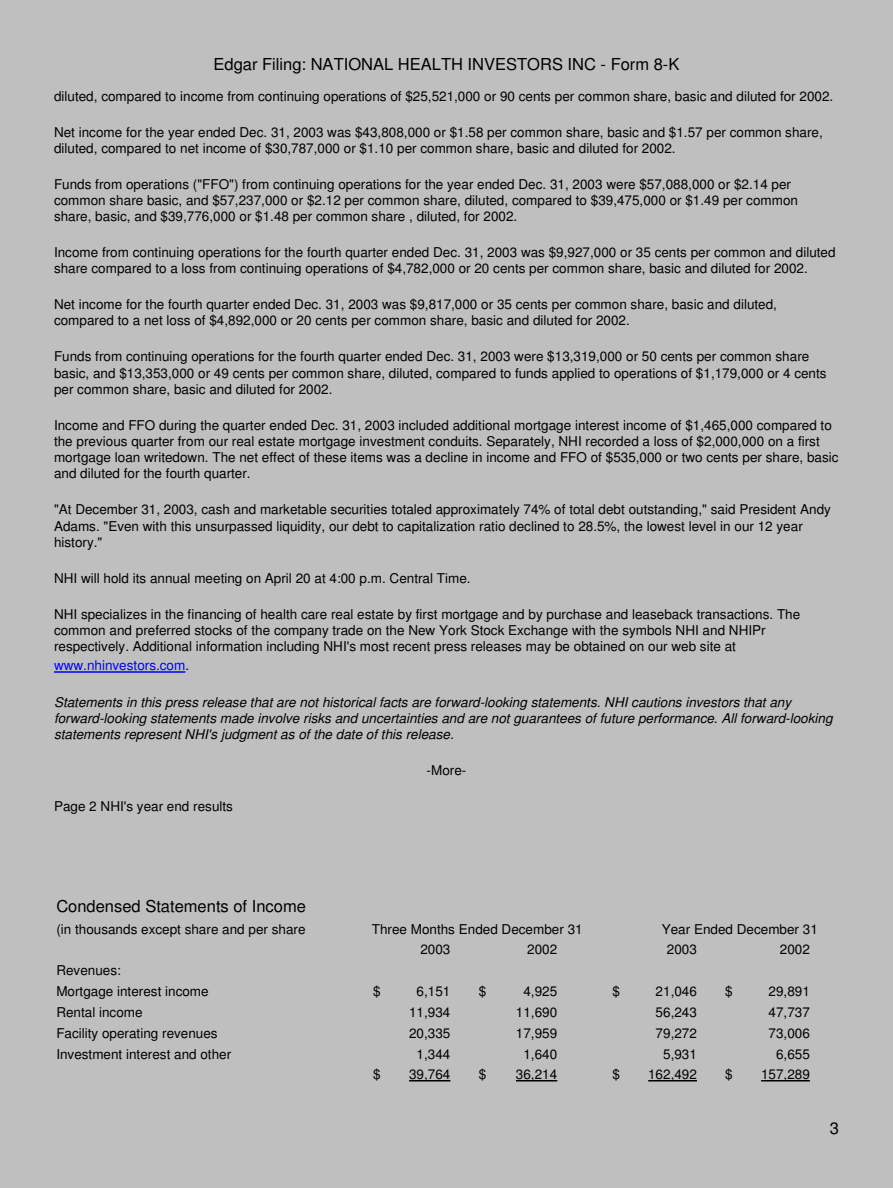
<style>
.page{position:relative;width:893px;height:1188px;background:#fff}
.page>*{position:absolute;margin:0;border:0;box-sizing:border-box;transform-origin:0 0}
.t1{font:16.5px "Helvetica";color:#000}
.t2{font:13.5px/16.2px "Helvetica";color:#000}
.t3{font:italic 13.5px/16.2px "Helvetica";color:#000}
.t4{font:13.5px "Helvetica";color:#00f}
.s1{color:#000}
</style>
<div class="page">
<div style="left:0;top:0;width:892px;height:1188px;background:#bfbfbf"></div>
<hr style="left:54px;top:671px;width:131px;height:2px;background:#00f">
<hr style="left:409px;top:1080px;width:41px;height:2px;background:#000">
<hr style="left:516px;top:1080px;width:41px;height:2px;background:#000">
<hr style="left:648px;top:1080px;width:49px;height:2px;background:#000">
<hr style="left:761px;top:1080px;width:48px;height:2px;background:#000">
<p class="t1" style="left:213px;top:58px;width:467px">Edgar Filing: NATIONAL HEALTH INVESTORS INC - Form 8-K</p>
<p class="t2" style="left:54px;top:89px;width:780px">diluted, compared to income from continuing operations of $25,521,000 or 90 cents per common share, basic and diluted for 2002.</p>
<p class="t2" style="left:54px;top:125px;width:770px">Net income for the year ended Dec. 31, 2003 was $43,808,000 or $1.58 per common share, basic and $1.57 per common share, diluted, compared to net income of $30,787,000 or $1.10 per common share, basic and diluted for 2002.</p>
<p class="t2" style="left:54px;top:177px;width:745px">Funds from operations ("FFO") from continuing operations for the year ended Dec. 31, 2003 were $57,088,000 or $2.14 per common share basic, and $57,237,000 or $2.12 per common share, diluted, compared to $39,475,000 or $1.49 per common share, basic, and $39,776,000 or $1.48 per common share , diluted, for 2002.</p>
<p class="t2" style="left:54px;top:246px;width:783px">Income from continuing operations for the fourth quarter ended Dec. 31, 2003 was $9,927,000 or 35 cents per common and diluted share compared to a loss from continuing operations of $4,782,000 or 20 cents per common share, basic and diluted for 2002.</p>
<p class="t2" style="left:54px;top:298px;width:724px">Net income for the fourth quarter ended Dec. 31, 2003 was $9,817,000 or 35 cents per common share, basic and diluted, compared to a net loss of $4,892,000 or 20 cents per common share, basic and diluted for 2002.</p>
<p class="t2" style="left:54px;top:350px;width:774px">Funds from continuing operations for the fourth quarter ended Dec. 31, 2003 were $13,319,000 or 50 cents per common share basic, and $13,353,000 or 49 cents per common share, diluted, compared to funds applied to operations of $1,179,000 or 4 cents per common share, basic and diluted for 2002.</p>
<p class="t2" style="left:54px;top:418px;width:786px">Income and FFO during the quarter ended Dec. 31, 2003 included additional mortgage interest income of $1,465,000 compared to the previous quarter from our real estate mortgage investment conduits. Separately, NHI recorded a loss of $2,000,000 on a first mortgage loan writedown. The net effect of these items was a decline in income and FFO of $535,000 or two cents per share, basic and diluted for the fourth quarter.</p>
<p class="t2" style="left:54px;top:503px;width:778px">"At December 31, 2003, cash and marketable securities totaled approximately 74% of total debt outstanding," said President Andy<br>Adams. "Even with this unsurpassed liquidity, our debt to capitalization ratio declined to 28.5%, the lowest level in our 12 year history."</p>
<p class="t2" style="left:54px;top:571px;width:418px">NHI will hold its annual meeting on April 20 at 4:00 p.m. Central Time.</p>
<p class="t2" style="left:54px;top:607px;width:747px">NHI specializes in the financing of health care real estate by first mortgage and by purchase and leaseback transactions. The common and preferred stocks of the company trade on the New York Stock Exchange with the symbols NHI and NHIPr respectively. Additional information including NHI's most recent press releases may be obtained on our web site at</p>
<p class="t4" style="left:54px;top:661px;width:137px">www.nhinvestors.com<span class="s1">.</span></p>
<p class="t3" style="left:54px;top:696px;width:780px">Statements in this press release that are not historical facts are forward-looking statements. NHI cautions investors that any forward-looking statements made involve risks and uncertainties and are not guarantees of future performance. All forward-looking statements represent NHI's judgment as of the date of this release.</p>
<p class="t2" style="left:426px;top:764px;width:41px">-More-</p>
<p class="t2" style="left:54px;top:800px;width:180px">Page 2 NHI's year end results</p>
<p class="t1" style="left:56px;top:900px;width:251px">Condensed Statements of Income</p>
<p class="t2" style="left:56px;top:922px;width:251px">(in thousands except share and per share</p>
<p class="t2" style="left:372px;top:922px;width:212px">Three Months Ended December 31</p>
<p class="t2" style="left:661px;top:922px;width:158px">Year Ended December 31</p>
<p class="t2" style="left:420px;top:943px;width:32px">2003</p>
<p class="t2" style="left:527px;top:943px;width:32px">2002</p>
<p class="t2" style="left:667px;top:943px;width:32px">2003</p>
<p class="t2" style="left:779px;top:943px;width:32px">2002</p>
<p class="t2" style="left:56px;top:961px;width:154px;line-height:20.9px">Revenues:<br>Mortgage interest income</p>
<p class="t2" style="left:373px;top:985px;width:9px">$</p>
<p class="t2" style="left:416px;top:985px;width:35px">6,151</p>
<p class="t2" style="left:478px;top:985px;width:9px">$</p>
<p class="t2" style="left:523px;top:985px;width:35px">4,925</p>
<p class="t2" style="left:612px;top:985px;width:9px">$</p>
<p class="t2" style="left:655px;top:985px;width:43px">21,046</p>
<p class="t2" style="left:725px;top:985px;width:9px">$</p>
<p class="t2" style="left:768px;top:985px;width:43px">29,891</p>
<p class="t2" style="left:56px;top:1005px;width:88px">Rental income</p>
<p class="t2" style="left:409px;top:1005px;width:43px">11,934</p>
<p class="t2" style="left:516px;top:1005px;width:43px">11,690</p>
<p class="t2" style="left:655px;top:1005px;width:43px">56,243</p>
<p class="t2" style="left:768px;top:1005px;width:43px">47,737</p>
<p class="t2" style="left:56px;top:1026px;width:163px">Facility operating revenues</p>
<p class="t2" style="left:409px;top:1026px;width:43px">20,335</p>
<p class="t2" style="left:516px;top:1026px;width:43px">17,959</p>
<p class="t2" style="left:655px;top:1026px;width:43px">79,272</p>
<p class="t2" style="left:768px;top:1026px;width:43px">73,006</p>
<p class="t2" style="left:56px;top:1047px;width:176px">Investment interest and other</p>
<p class="t2" style="left:416px;top:1047px;width:35px">1,344</p>
<p class="t2" style="left:523px;top:1047px;width:35px">1,640</p>
<p class="t2" style="left:663px;top:1047px;width:35px">5,931</p>
<p class="t2" style="left:776px;top:1047px;width:35px">6,655</p>
<p class="t2" style="left:373px;top:1068px;width:9px">$</p>
<p class="t2" style="left:409px;top:1068px;width:43px">39,764</p>
<p class="t2" style="left:478px;top:1068px;width:9px">$</p>
<p class="t2" style="left:516px;top:1068px;width:43px">36,214</p>
<p class="t2" style="left:612px;top:1068px;width:9px">$</p>
<p class="t2" style="left:648px;top:1068px;width:50px">162,492</p>
<p class="t2" style="left:725px;top:1068px;width:9px">$</p>
<p class="t2" style="left:761px;top:1068px;width:50px">157,289</p>
<p class="t1" style="left:829px;top:1122px;width:11px">3</p>
</div>
